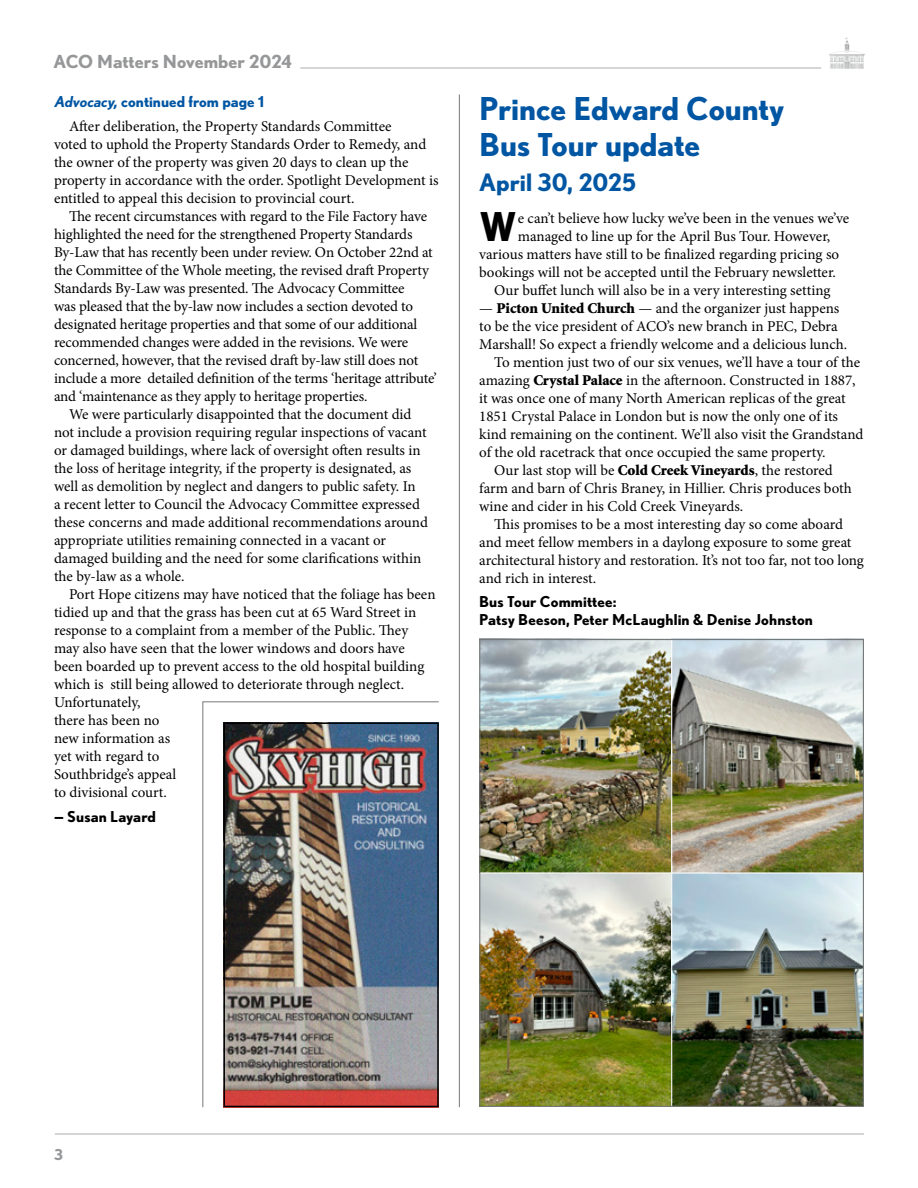
<style>
.page{position:relative;width:918px;height:1188px;background:#fff}
.page>*{position:absolute;margin:0;border:0;box-sizing:border-box;transform-origin:0 0}
.t1{font:700 39.6px "Nobel";color:#000}
.t2{font:700 31.5px/36px "Nobel";letter-spacing:-.005em;color:#0056a3}
.t3{font:700 24px "Nobel";color:#0056a3}
.t4{font:700 18px "Nobel";letter-spacing:-.005em;color:#969798}
.t5{font:15px/18px "Minion Pro";letter-spacing:-.005em;color:#000}
.t6{font:700 15px/18px "Nobel";letter-spacing:.01em;color:#000}
.t7{font:700 15px "Nobel";color:#0056a3}
.t8{font:700 15px "Nobel";color:#969798}
.s1{font-style:italic}
.s2{font-family:"Minion Std";font-weight:900}
</style>
<div class="page">
<hr style="left:55px;top:1133px;width:809px;height:2px;background:#b5b6b7">
<hr style="left:300px;top:67px;width:521px;height:2px;background:#b5b6b7">
<hr style="left:459px;top:94px;width:1px;height:1013px;background:#767878">
<hr style="left:202px;top:701px;width:237px;height:1px;background:#767878">
<hr style="left:202px;top:702px;width:1px;height:405px;background:#767878">
<img style="left:226px;top:725px;width:210px;height:379px">
<div style="left:223px;top:722px;width:216px;height:385px;border:2px solid #000"></div>
<img style="left:481px;top:641px;width:381px;height:464px">
<hr style="left:480px;top:872px;width:383px;height:2px;background:#fff">
<hr style="left:671px;top:640px;width:1px;height:466px;background:#fff">
<p class="t4" style="left:54px;top:51px;width:240px">ACO Matters November 2024</p>
<p class="t7" style="left:55px;top:92px;width:211px"><span class="s1">Advocacy,</span> continued from page 1</p>
<h2 class="t2" style="left:479px;top:90px;width:307px">Prince Edward County<br>Bus Tour update</h2>
<h3 class="t3" style="left:479px;top:168px;width:159px">April 30, 2025</h3>
<h1 class="t1" style="left:479px;top:203px;width:39px">W</h1>
<p class="t5" style="left:518px;top:209px;width:333px">e can’t believe how lucky we’ve been in the venues we’ve</p>
<p class="t5" style="left:54px;top:117px;width:386px;text-indent:15px">After deliberation, the Property Standards Committee<br>voted to uphold the Property Standards Order to Remedy, and the owner of the property was given 20 days to clean up the property in accordance with the order. Spotlight Development is entitled to appeal this decision to provincial court.</p>
<p class="t5" style="left:69px;top:207px;width:360px">The recent circumstances with regard to the File Factory have</p>
<p class="t5" style="left:54px;top:225px;width:360px">highlighted the need for the strengthened Property Standards</p>
<p class="t5" style="left:54px;top:243px;width:380px">By-Law that has recently been under review. On October 22nd at</p>
<p class="t5" style="left:54px;top:261px;width:376px">the Committee of the Whole meeting, the revised draft Property</p>
<p class="t5" style="left:54px;top:279px;width:352px">Standards By-Law was presented. The Advocacy Committee</p>
<p class="t5" style="left:54px;top:297px;width:361px">was pleased that the by-law now includes a section devoted to</p>
<p class="t5" style="left:54px;top:315px;width:365px">designated heritage properties and that some of our additional</p>
<p class="t5" style="left:54px;top:333px;width:356px">recommended changes were added in the revisions. We were</p>
<p class="t5" style="left:54px;top:351px;width:366px">concerned, however, that the revised draft by-law still does not</p>
<p class="t5" style="left:54px;top:369px;width:384px">include a more detailed definition of the terms ‘heritage attribute’</p>
<p class="t5" style="left:54px;top:387px;width:315px">and ‘maintenance as they apply to heritage properties.</p>
<p class="t5" style="left:69px;top:405px;width:344px">We were particularly disappointed that the document did</p>
<p class="t5" style="left:54px;top:423px;width:374px">not include a provision requiring regular inspections of vacant</p>
<p class="t5" style="left:54px;top:441px;width:368px">or damaged buildings, where lack of oversight often results in</p>
<p class="t5" style="left:54px;top:459px;width:359px">the loss of heritage integrity, if the property is designated, as</p>
<p class="t5" style="left:54px;top:477px;width:363px">well as demolition by neglect and dangers to public safety. In</p>
<p class="t5" style="left:54px;top:495px;width:367px">a recent letter to Council the Advocacy Committee expressed</p>
<p class="t5" style="left:54px;top:513px;width:375px">these concerns and made additional recommendations around</p>
<p class="t5" style="left:54px;top:531px;width:334px">appropriate utilities remaining connected in a vacant or</p>
<p class="t5" style="left:54px;top:549px;width:369px">damaged building and the need for some clarifications within</p>
<p class="t5" style="left:54px;top:567px;width:132px">the by-law as a whole.</p>
<p class="t5" style="left:69px;top:585px;width:368px">Port Hope citizens may have noticed that the foliage has been</p>
<p class="t5" style="left:54px;top:603px;width:364px">tidied up and that the grass has been cut at 65 Ward Street in</p>
<p class="t5" style="left:54px;top:621px;width:356px">response to a complaint from a member of the Public. They</p>
<p class="t5" style="left:54px;top:639px;width:352px">may also have seen that the lower windows and doors have</p>
<p class="t5" style="left:54px;top:657px;width:372px">been boarded up to prevent access to the old hospital building</p>
<p class="t5" style="left:54px;top:675px;width:352px">which is still being allowed to deteriorate through neglect.</p>
<p class="t5" style="left:54px;top:693px;width:88px">Unfortunately,</p>
<p class="t5" style="left:54px;top:711px;width:107px">there has been no</p>
<p class="t5" style="left:54px;top:729px;width:118px">new information as</p>
<p class="t5" style="left:54px;top:747px;width:107px">yet with regard to</p>
<p class="t5" style="left:54px;top:765px;width:124px">Southbridge’s appeal</p>
<p class="t5" style="left:54px;top:783px;width:114px">to divisional court.</p>
<p class="t6" style="left:54px;top:807px;width:103px">— Susan Layard</p>
<p class="t5" style="left:518px;top:227px;width:314px">managed to line up for the April Bus Tour. However,</p>
<p class="t5" style="left:479px;top:245px;width:362px">various matters have still to be finalized regarding pricing so</p>
<p class="t5" style="left:479px;top:263px;width:358px">bookings will not be accepted until the February newsletter.</p>
<p class="t5" style="left:494px;top:281px;width:338px">Our buffet lunch will also be in a very interesting setting</p>
<p class="t5" style="left:479px;top:299px;width:362px">— <span class="s2">Picton United Church</span> — and the organizer just happens</p>
<p class="t5" style="left:479px;top:317px;width:360px">to be the vice president of ACO’s new branch in PEC, Debra</p>
<p class="t5" style="left:479px;top:335px;width:369px">Marshall! So expect a friendly welcome and a delicious lunch.</p>
<p class="t5" style="left:494px;top:353px;width:367px">To mention just two of our six venues, we’ll have a tour of the</p>
<p class="t5" style="left:479px;top:371px;width:378px">amazing <span class="s2">Crystal Palace</span> in the afternoon. Constructed in 1887,</p>
<p class="t5" style="left:479px;top:389px;width:368px">it was once one of many North American replicas of the great</p>
<p class="t5" style="left:479px;top:407px;width:360px">1851 Crystal Palace in London but is now the only one of its</p>
<p class="t5" style="left:479px;top:425px;width:386px">kind remaining on the continent. We’ll also visit the Grandstand</p>
<p class="t5" style="left:479px;top:443px;width:348px">of the old racetrack that once occupied the same property.</p>
<p class="t5" style="left:494px;top:461px;width:340px">Our last stop will be <span class="s2">Cold Creek Vineyards</span>, the restored</p>
<p class="t5" style="left:479px;top:479px;width:374px">farm and barn of Chris Braney, in Hillier. Chris produces both</p>
<p class="t5" style="left:479px;top:497px;width:266px">wine and cider in his Cold Creek Vineyards.</p>
<p class="t5" style="left:494px;top:515px;width:350px">This promises to be a most interesting day so come aboard</p>
<p class="t5" style="left:479px;top:533px;width:374px">and meet fellow members in a daylong exposure to some great</p>
<p class="t5" style="left:479px;top:551px;width:386px">architectural history and restoration. It’s not too far, not too long</p>
<p class="t5" style="left:479px;top:569px;width:118px">and rich in interest.</p>
<p class="t6" style="left:479px;top:593px;width:335px">Bus Tour Committee:<br>Patsy Beeson, Peter McLaughlin &amp; Denise Johnston</p>
<p class="t8" style="left:54px;top:1146px;width:10px">3</p>
</div>
